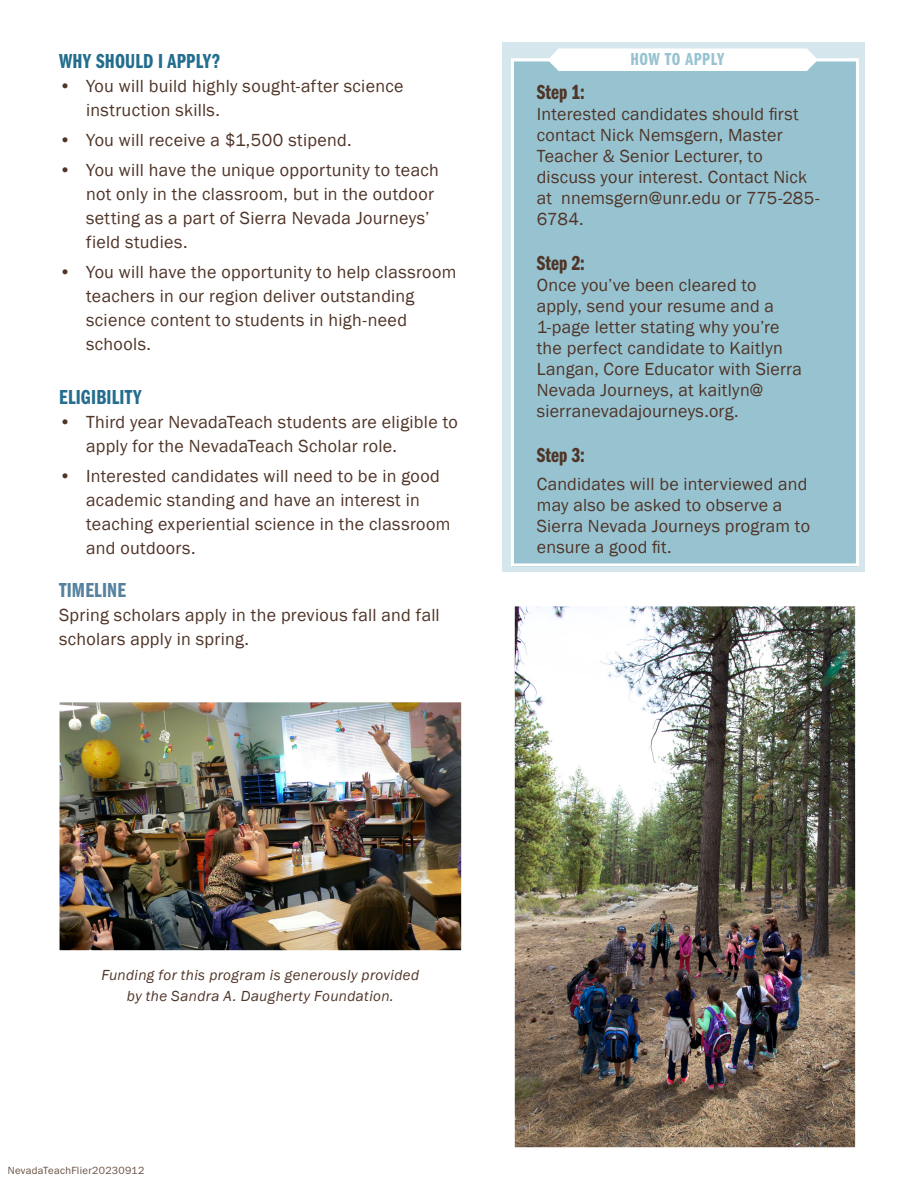
<style>
.page{position:relative;width:918px;height:1188px;background:#fff}
.page>*{position:absolute;margin:0;border:0;box-sizing:border-box;transform-origin:0 0}
.t1{font:21px "ITC Franklin Gothic Std Dm Cp";letter-spacing:.01em;color:#236d8f}
.t2{font:21px "ITC Franklin Gothic Std Dm Cp";letter-spacing:.005em;color:#4f3427}
.t3{font:21px "ITC Franklin Gothic Std Dm Cp";letter-spacing:.005em;color:#56819f}
.t4{font:18px/21px "Franklin Gothic";letter-spacing:.015em;color:#4f3427}
.t5{font:18px "ITC Franklin Gothic Std Dm Cp";letter-spacing:.03em;color:#97c3d1}
.t6{font:italic 15px/21px "Franklin Gothic";letter-spacing:.025em;color:#4f3427;text-align:center}
.t7{font:10.5px "ITC Franklin Gothic Std";letter-spacing:.03em;color:#685043}
</style>
<div class="page">
<div style="left:502px;top:43px;width:363px;height:529px;background:#d5e7ed"></div>
<div style="left:512px;top:58px;width:346px;height:508px;background:#97c3d1"></div>
<svg style="left:550px;top:48px;width:266px;height:23px"></svg>
<div style="left:511px;top:58px;width:348px;height:508px;border:3px solid #fff"></div>
<img style="left:516px;top:607px;width:338px;height:539px">
<div style="left:511px;top:602px;width:348px;height:549px;border:4px solid #fff"></div>
<img style="left:61px;top:703px;width:399px;height:246px">
<div style="left:57px;top:699px;width:407px;height:254px;border:3px solid #fff"></div>
<p class="t1" style="left:59px;top:49px;width:163px">WHY SHOULD I APPLY?</p>
<p class="t4" style="left:86px;top:74px;width:319px;line-height:24px;text-indent:-27px">• You will build highly sought-after science instruction skills.</p>
<p class="t4" style="left:59px;top:130px;width:294px">• You will receive a $1,500 stipend.</p>
<p class="t4" style="left:86px;top:158px;width:354px;line-height:24px;text-indent:-27px">• You will have the unique opportunity to teach not only in the classroom, but in the outdoor setting as a part of Sierra Nevada Journeys’ field studies.</p>
<p class="t4" style="left:86px;top:260px;width:372px;line-height:24px;text-indent:-27px">• You will have the opportunity to help classroom teachers in our region deliver outstanding science content to students in high-need schools.</p>
<p class="t1" style="left:59px;top:385px;width:84px">ELIGIBILITY</p>
<p class="t4" style="left:86px;top:410px;width:373px;line-height:24px;text-indent:-27px">• Third year NevadaTeach students are eligible to apply for the NevadaTeach Scholar role.</p>
<p class="t4" style="left:86px;top:464px;width:366px;line-height:24px;text-indent:-27px">• Interested candidates will need to be in good academic standing and have an interest in teaching experiential science in the classroom and outdoors.</p>
<p class="t3" style="left:59px;top:579px;width:68px">TIMELINE</p>
<p class="t4" style="left:59px;top:604px;width:382px;line-height:24px">Spring scholars apply in the previous fall and fall scholars apply in spring.</p>
<p class="t5" style="left:630px;top:49px;width:95px">HOW TO APPLY</p>
<p class="t2" style="left:537px;top:81px;width:49px">Step 1:</p>
<p class="t4" style="left:537px;top:104px;width:284px">Interested candidates should first contact Nick Nemsgern, Master<br>Teacher &amp; Senior Lecturer, to discuss your interest. Contact Nick at nnemsgern@unr.edu or 775-285-<br>6784.</p>
<p class="t2" style="left:537px;top:252px;width:50px">Step 2:</p>
<p class="t4" style="left:537px;top:275px;width:267px">Once you’ve been cleared to apply, send your resume and a<br>1-page letter stating why you’re the perfect candidate to Kaitlyn<br>Langan, Core Educator with Sierra<br>Nevada Journeys, at kaitlyn@ sierranevadajourneys.org.</p>
<p class="t2" style="left:537px;top:444px;width:49px">Step 3:</p>
<p class="t4" style="left:537px;top:474px;width:275px">Candidates will be interviewed and may also be asked to observe a<br>Sierra Nevada Journeys program to ensure a good fit.</p>
<p class="t6" style="left:101px;top:964px;width:319px">Funding for this program is generously provided by the Sandra A. Daugherty Foundation.</p>
<p class="t7" style="left:8px;top:1164px;width:138px">NevadaTeachFlier20230912</p>
</div>
